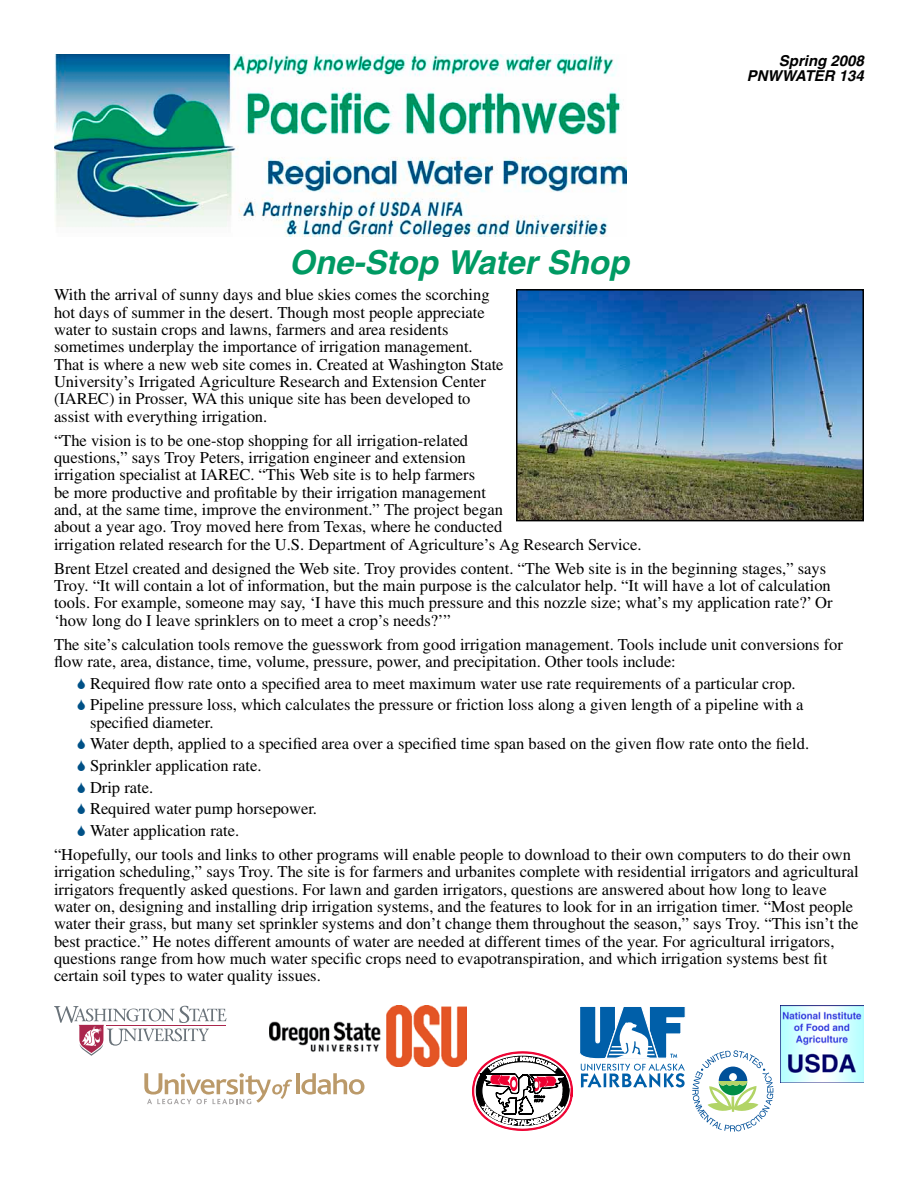
<style>
.page{position:relative;width:918px;height:1188px;background:#fff}
.page>*{position:absolute;margin:0;border:0;box-sizing:border-box;transform-origin:0 0}
.Big_Text_Head{font:italic 700 33px "Sans";color:#009a63}
.Body_Text_Front{font:16.5px/17.2px "Toronto";color:#000}
.bullet_list{font:16.5px/17.2px "Toronto";color:#000}
.Text_Head{font:italic 700 15px/15.8px "Sans";color:#000;text-align:right}
</style>
<div class="page">
<svg style="left:54px;top:1006px;width:172px;height:50px"></svg>
<img style="left:270px;top:1006px;width:197px;height:60px">
<svg style="left:580px;top:1006px;width:106px;height:81px"></svg>
<img style="left:781px;top:1006px;width:83px;height:77px">
<svg style="left:472px;top:1051px;width:101px;height:80px"></svg>
<svg style="left:692px;top:1050px;width:81px;height:82px"></svg>
<img style="left:54px;top:54px;width:572px;height:183px">
<hr style="left:296px;top:1073px;width:4px;height:21px;background:#bb9a6a">
<svg style="left:301px;top:1073px;width:63px;height:22px"></svg>
<svg style="left:144px;top:1073px;width:148px;height:31px"></svg>
<img style="left:519px;top:292px;width:342px;height:226px">
<div style="left:516px;top:289px;width:348px;height:232px;border:2px solid #000"></div>
<p class="Big_Text_Head" style="left:289px;top:242px;width:341px">One-Stop Water Shop</p>
<p class="Text_Head" style="left:747px;top:52px;width:119px">Spring 2008<br>PNWWATER 134</p>
<p class="Body_Text_Front" style="left:54px;top:286px;width:451px">With the arrival of sunny days and blue skies comes the scorching hot days of summer in the desert. Though most people appreciate water to sustain crops and lawns, farmers and area residents sometimes underplay the importance of irrigation management.<br>That is where a new web site comes in. Created at Washington State University’s Irrigated Agriculture Research and Extension Center (IAREC) in Prosser, WA this unique site has been developed to assist with everything irrigation.</p>
<p class="Body_Text_Front" style="left:54px;top:431px;width:589px">“The vision is to be one-stop shopping for all irrigation-related<br>questions,” says Troy Peters, irrigation engineer and extension<br>irrigation specialist at IAREC. “This Web site is to help farmers<br>be more productive and profitable by their irrigation management<br>and, at the same time, improve the environment.” The project began<br>about a year ago. Troy moved here from Texas, where he conducted<br>irrigation related research for the U.S. Department of Agriculture’s Ag Research Service.</p>
<p class="Body_Text_Front" style="left:54px;top:559px;width:780px">Brent Etzel created and designed the Web site. Troy provides content. “The Web site is in the beginning stages,” says Troy. “It will contain a lot of information, but the main purpose is the calculator help. “It will have a lot of calculation tools. For example, someone may say, ‘I have this much pressure and this nozzle size; what’s my application rate?’ Or ‘how long do I leave sprinklers on to meet a crop’s needs?’”</p>
<p class="Body_Text_Front" style="left:54px;top:636px;width:790px">The site’s calculation tools remove the guesswork from good irrigation management. Tools include unit conversions for flow rate, area, distance, time, volume, pressure, power, and precipitation. Other tools include:</p>
<p class="bullet_list" style="left:90px;top:675px;width:707px">Required flow rate onto a specified area to meet maximum water use rate requirements of a particular crop.</p>
<p class="bullet_list" style="left:90px;top:696px;width:715px">Pipeline pressure loss, which calculates the pressure or friction loss along a given length of a pipeline with a specified diameter.</p>
<p class="bullet_list" style="left:90px;top:735px;width:721px">Water depth, applied to a specified area over a specified time span based on the given flow rate onto the field.</p>
<p class="bullet_list" style="left:90px;top:757px;width:173px">Sprinkler application rate.</p>
<p class="bullet_list" style="left:90px;top:778px;width:65px">Drip rate.</p>
<p class="bullet_list" style="left:90px;top:800px;width:229px">Required water pump horsepower.</p>
<p class="bullet_list" style="left:90px;top:822px;width:151px">Water application rate.</p>
<p class="Body_Text_Front" style="left:54px;top:846px;width:806px">“Hopefully, our tools and links to other programs will enable people to download to their own computers to do their own irrigation scheduling,” says Troy. The site is for farmers and urbanites complete with residential irrigators and agricultural irrigators frequently asked questions. For lawn and garden irrigators, questions are answered about how long to leave water on, designing and installing drip irrigation systems, and the features to look for in an irrigation timer. “Most people water their grass, but many set sprinkler systems and don’t change them throughout the season,” says Troy. “This isn’t the best practice.” He notes different amounts of water are needed at different times of the year. For agricultural irrigators, questions range from how much water specific crops need to evapotranspiration, and which irrigation systems best fit certain soil types to water quality issues.</p>
</div>
